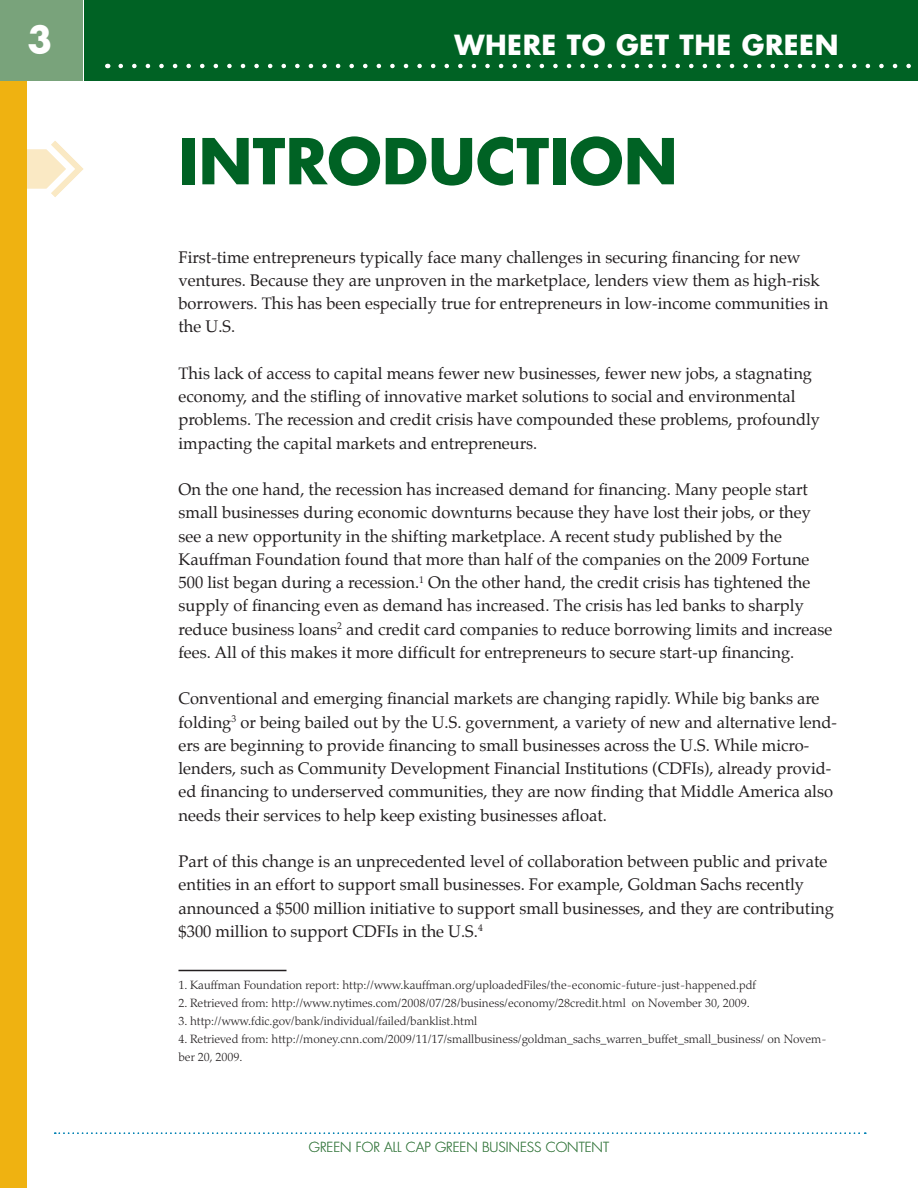
<style>
.page{position:relative;width:918px;height:1188px;background:#fff}
.page>*{position:absolute;margin:0;border:0;box-sizing:border-box;transform-origin:0 0}
.t1{font:72px "Pointers";color:#fae9c4}
.head{font:700 61.5px "Futura";color:#006224}
.folio{font:700 36px "Futura";color:#fff}
.head-2{font:700 27px "Futura";letter-spacing:.02em;color:#fff}
.body_text{font:16.5px/23.2px "Palatino";color:#231f20}
.head-3{font:300 13.5px "Futura";color:#4a8551}
.footnote{font:300 12px/18px "Palatino";color:#231f20}
</style>
<div class="page">
<div style="left:0;top:46px;width:27px;height:1142px;background:#efb211"></div>
<div style="left:82px;top:0;width:836px;height:80px;background:#006224"></div>
<svg style="left:121px;top:64px;width:790px;height:4px"></svg>
<svg style="left:55px;top:1132px;width:811px;height:2px"></svg>
<hr style="left:81px;top:0;width:3px;height:86px;background:#fff">
<div style="left:0;top:0;width:82px;height:80px;background:#79a37b"></div>
<hr style="left:178px;top:970px;width:108px;height:1px;background:#231f20">
<p class="folio" style="left:27px;top:14px;width:26px">3</p>
<p class="head-2" style="left:454px;top:26px;width:386px">WHERE TO GET THE GREEN</p>
<h3 class="head-2" style="left:616px;top:26px;width:24px">G</h3>
<p class="t1" style="left:27px;top:134px;width:67px">n</p>
<p class="head" style="left:178px;top:119px;width:66px">INTRO</p>
<p class="head" style="left:382px;top:119px;width:240px">DUCTION</p>
<p class="body_text" style="left:178px;top:247px;width:652px">First-time entrepreneurs typically face many challenges in securing financing for new ventures. Because they are unproven in the marketplace, lenders view them as high-risk borrowers. This has been especially true for entrepreneurs in low-income communities in the U.S.</p>
<p class="body_text" style="left:178px;top:363px;width:643px">This lack of access to capital means fewer new businesses, fewer new jobs, a stagnating economy, and the stifling of innovative market solutions to social and environmental problems. The recession and credit crisis have compounded these problems, profoundly impacting the capital markets and entrepreneurs.</p>
<p class="body_text" style="left:178px;top:479px;width:655px">On the one hand, the recession has increased demand for financing. Many people start small businesses during economic downturns because they have lost their jobs, or they see a new opportunity in the shifting marketplace. A recent study published by the Kauffman Foundation found that more than half of the companies on the 2009 Fortune 500 list began during a recession. <sup>1</sup> On the other hand, the credit crisis has tightened the supply of financing even as demand has increased. The crisis has led banks to sharply reduce business loans<sup>2</sup> and credit card companies to reduce borrowing limits and increase fees. All of this makes it more difficult for entrepreneurs to secure start-up financing.</p>
<p class="body_text" style="left:178px;top:688px;width:660px">Conventional and emerging financial markets are changing rapidly. While big banks are folding<sup>3</sup> or being bailed out by the U.S. government, a variety of new and alternative lend&shy;ers are beginning to provide financing to small businesses across the U.S. While micro&shy;lenders, such as Community Development Financial Institutions (CDFIs), already provid&shy;ed financing to underserved communities, they are now finding that Middle America also needs their services to help keep existing businesses afloat.</p>
<p class="body_text" style="left:178px;top:851px;width:657px">Part of this change is an unprecedented level of collaboration between public and private entities in an effort to support small businesses. For example, Goldman Sachs recently announced a $500 million initiative to support small businesses, and they are contributing $300 million to support CDFIs in the U.S. <sup>4</sup></p>
<p class="footnote" style="left:178px;top:976px;width:579px">1. Kauffman Foundation report: http://www.kauffman.org/uploadedFiles/the-economic-future-just-happened.pdf</p>
<p class="footnote" style="left:178px;top:994px;width:573px">2. Retrieved from: http://www.nytimes.com/2008/07/28/business/economy/28credit.html on November 30, 2009.</p>
<p class="footnote" style="left:178px;top:1012px;width:300px">3. http://www.fdic.gov/bank/individual/failed/banklist.html</p>
<p class="footnote" style="left:178px;top:1030px;width:649px">4. Retrieved from: http://money.cnn.com/2009/11/17/smallbusiness/goldman_sachs_warren_buffet_small_business/ on Novem&shy;ber 20, 2009.</p>
<p class="head-3" style="left:309px;top:1138px;width:302px">GREEN FOR ALL CAP GREEN BUSINESS CONTENT</p>
</div>
